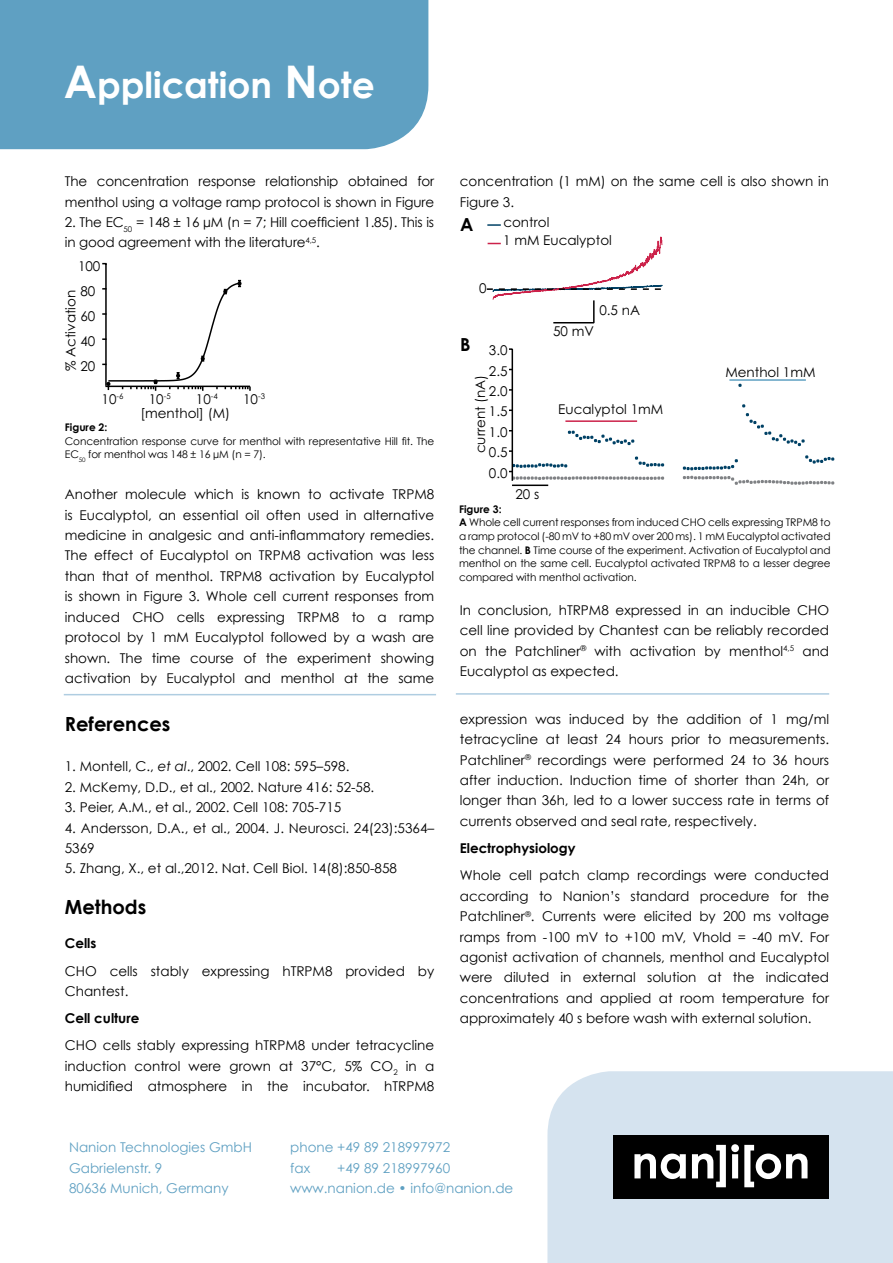
<style>
.page{position:relative;width:893px;height:1263px;background:#fff}
.page>*{position:absolute;margin:0;border:0;box-sizing:border-box;transform-origin:0 0}
.t1{font:700 36px "Century Gothic";color:#fff}
.t2{font:700 19.5px "Century Gothic";color:#000}
.t3{font:700 18px "Century Gothic";color:#000}
.t4{font:13.5px/20.4px "Century Gothic";color:#000}
.t5{font:13.5px/20.4px "Century Gothic";color:#5fa0c2}
.t6{font:700 13.5px "Century Gothic";color:#000}
.t7{font:10.5px/13.6px "Century Gothic";letter-spacing:-.01em;color:#000}
.t8{font:700 10.5px "Century Gothic";color:#000}
.s1{font-size:45px}
.s2{font-style:italic}
.s3{font-weight:700}
</style>
<div class="page">
<div style="left:547px;top:1071px;width:346px;height:192px;background:#d5e3ef"></div>
<div style="left:613px;top:1135px;width:216px;height:64px;background:#000"></div>
<svg style="left:634px;top:1153px;width:52px;height:26px"></svg>
<svg style="left:692px;top:1144px;width:115px;height:43px"></svg>
<div style="left:0;top:0;width:428px;height:149px;background:#5fa0c2"></div>
<hr style="left:64px;top:694px;width:372px;height:1px;background:#afcde1">
<hr style="left:456px;top:693px;width:373px;height:2px;background:#afcde1">
<hr style="left:105px;top:264px;width:2px;height:122px;background:#000">
<svg style="left:102px;top:280px;width:149px;height:111px"></svg>
<svg style="left:487px;top:224px;width:176px;height:100px"></svg>
<svg style="left:509px;top:430px;width:155px;height:50px"></svg>
<hr style="left:512px;top:484px;width:36px;height:2px;background:#000">
<hr style="left:565px;top:420px;width:72px;height:2px;background:#cc224a">
<hr style="left:512px;top:349px;width:1px;height:132px;background:#000">
<svg style="left:683px;top:459px;width:55px;height:11px"></svg>
<svg style="left:738px;top:384px;width:4px;height:3px"></svg>
<svg style="left:746px;top:413px;width:59px;height:33px"></svg>
<svg style="left:805px;top:455px;width:29px;height:9px"></svg>
<svg style="left:683px;top:476px;width:151px;height:9px"></svg>
<hr style="left:729px;top:379px;width:77px;height:2px;background:#5fa0c2">
<h1 class="t1" style="left:64px;top:62px;width:313px"><span class="s1">A</span>pplication <span class="s1">N</span>ote</h1>
<p class="t4" style="left:65px;top:171px;width:371px">The concentration response relationship obtained for menthol using a voltage ramp protocol is shown in Figure</p>
<p class="t4" style="left:65px;top:212px;width:371px">2. The EC<sub>50</sub> = 148 ± 16 µM (n = 7; Hill coefficient 1.85). This is in good agreement with the literature<sup>4,5</sup>.</p>
<p class="t4" style="left:78px;top:253px;width:24px;line-height:25.2px">100<br>80<br>60<br>40<br>20</p>
<p class="t4" style="left:60px;top:371px;width:83px;rotate:-90deg">% Activation</p>
<p class="t4" style="left:102px;top:388px;width:23px">10<sup>-6</sup></p>
<p class="t4" style="left:149px;top:388px;width:23px">10<sup>-5</sup></p>
<p class="t4" style="left:196px;top:388px;width:23px">10<sup>-4</sup></p>
<p class="t4" style="left:243px;top:388px;width:23px">10<sup>-3</sup></p>
<p class="t4" style="left:140px;top:402px;width:91px">[menthol] (M)</p>
<p class="t8" style="left:65px;top:421px;width:44px">Figure 2:</p>
<p class="t7" style="left:65px;top:434px;width:371px">Concentration response curve for menthol with representative Hill fit. The<br>EC<sub>50</sub> for menthol was 148 ± 16 µM (n = 7).</p>
<p class="t4" style="left:65px;top:484px;width:371px;text-align:justify">Another molecule which is known to activate TRPM8 is Eucalyptol, an essential oil often used in alternative medicine in analgesic and anti-inflammatory remedies.<br>The effect of Eucalyptol on TRPM8 activation was less than that of menthol. TRPM8 activation by Eucalyptol is shown in Figure 3. Whole cell current responses from induced CHO cells expressing TRPM8 to a ramp protocol by 1 mM Eucalyptol followed by a wash are shown. The time course of the experiment showing activation by Eucalyptol and menthol at the same</p>
<h2 class="t2" style="left:65px;top:711px;width:107px">References</h2>
<p class="t4" style="left:65px;top:756px;width:286px">1. Montell, C., <span class="s2">et al</span>., 2002. Cell 108: 595–598.</p>
<p class="t4" style="left:65px;top:776px;width:311px">2. McKemy, D.D., et al., 2002. Nature 416: 52-58.</p>
<p class="t4" style="left:65px;top:797px;width:278px">3. Peier, A.M., et al., 2002. Cell 108: 705-715</p>
<p class="t4" style="left:65px;top:817px;width:371px">4. Andersson, D.A., et al., 2004. J. Neurosci. 24(23):5364–<br>5369</p>
<p class="t4" style="left:65px;top:858px;width:334px">5. Zhang, X., et al.,2012. Nat. Cell Biol. 14(8):850-858</p>
<h2 class="t2" style="left:65px;top:895px;width:83px">Methods</h2>
<p class="t6" style="left:65px;top:935px;width:33px">Cells</p>
<p class="t4" style="left:65px;top:960px;width:371px">CHO cells stably expressing hTRPM8 provided by<br>Chantest.</p>
<p class="t6" style="left:65px;top:1010px;width:76px">Cell culture</p>
<p class="t4" style="left:65px;top:1035px;width:371px;text-align:justify">CHO cells stably expressing hTRPM8 under tetracycline induction control were grown at 37°C, 5% CO<sub>2</sub> in a humidified atmosphere in the incubator. hTRPM8</p>
<p class="t4" style="left:460px;top:171px;width:371px">concentration (1 mM) on the same cell is also shown in<br>Figure 3.</p>
<h3 class="t3" style="left:460px;top:211px;width:15px">A</h3>
<p class="t4" style="left:479px;top:278px;width:9px">0</p>
<p class="t4" style="left:503px;top:212px;width:47px">control</p>
<p class="t4" style="left:503px;top:229px;width:110px">1 mM Eucalyptol</p>
<p class="t4" style="left:599px;top:299px;width:42px">0.5 nA</p>
<p class="t4" style="left:553px;top:321px;width:42px">50 mV</p>
<p class="t4" style="left:489px;top:340px;width:20px;text-align:justify;text-indent:-29px"><sup>B</sup> 3.0<br>2.5<br>2.0<br>1.5<br>1.0<br>0.5<br>0.0</p>
<p class="t4" style="left:470px;top:453px;width:80px;rotate:-90deg">current (nA)</p>
<p class="t4" style="left:515px;top:483px;width:25px">20 s</p>
<p class="t4" style="left:558px;top:398px;width:106px">Eucalyptol 1mM</p>
<p class="t4" style="left:725px;top:362px;width:92px">Menthol 1mM</p>
<p class="t7" style="left:459px;top:502px;width:373px"><span class="s3">Figure 3:<br>A</span> Whole cell current responses from induced CHO cells expressing TRPM8 to a ramp protocol (-80 mV to +80 mV over 200 ms). 1 mM Eucalyptol activated the channel. <span class="s3">B</span> Time course of the experiment. Activation of Eucalyptol and menthol on the same cell. Eucalyptol activated TRPM8 to a lesser degree compared with menthol activation.</p>
<p class="t4" style="left:460px;top:600px;width:371px;text-align:justify">In conclusion, hTRPM8 expressed in an inducible CHO cell line provided by Chantest can be reliably recorded on the Patchliner<sup>®</sup> with activation by menthol<sup>4,5</sup> and Eucalyptol as expected.</p>
<p class="t4" style="left:460px;top:708px;width:371px;text-align:justify">expression was induced by the addition of 1 mg/ml tetracycline at least 24 hours prior to measurements.<br>Patchliner<sup>®</sup> recordings were performed 24 to 36 hours after induction. Induction time of shorter than 24h, or longer than 36h, led to a lower success rate in terms of currents observed and seal rate, respectively.</p>
<p class="t6" style="left:460px;top:840px;width:117px">Electrophysiology</p>
<p class="t4" style="left:460px;top:865px;width:371px;text-align:justify">Whole cell patch clamp recordings were conducted according to Nanion’s standard procedure for the Patchliner<sup>®</sup>. Currents were elicited by 200 ms voltage ramps from -100 mV to +100 mV, Vhold = -40 mV. For agonist activation of channels, menthol and Eucalyptol were diluted in external solution at the indicated concentrations and applied at room temperature for approximately 40 s before wash with external solution.</p>
<p class="t5" style="left:69px;top:1137px;width:184px">Nanion Technologies GmbH<br>Gabrielenstr. 9<br>80636 Munich, Germany</p>
<p class="t5" style="left:290px;top:1137px;width:161px">phone +49 89 218997972 fax</p>
<p class="t5" style="left:290px;top:1157px;width:225px;text-indent:47px">+49 89 218997960 www.nanion.de <span class="s3">•</span> info@nanion.de</p>
</div>
